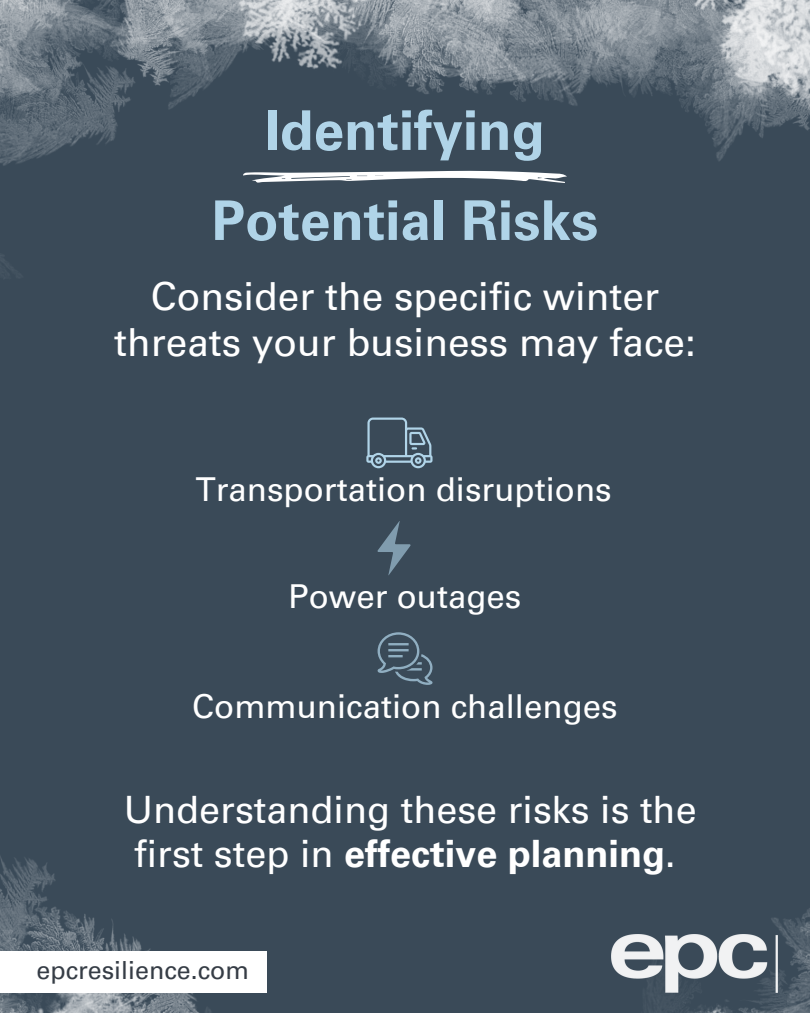
<style>
.page{position:relative;width:810px;height:1013px;background:#fff}
.page>*{position:absolute;margin:0;border:0;box-sizing:border-box;transform-origin:0 0}
.t1{font:700 54.8px/90px "Univers LT Pro 65";color:#b0d4e8;text-align:center}
.t2{font:38.8px/45.8px "Univers LT Pro 55 Roman";color:#fff;text-align:center}
.t3{font:37.8px/44.2px "Univers LT Pro 55 Roman";color:#fff}
.t4{font:33px "Univers LT Pro 55 Roman";color:#fff}
.t5{font:25px "Univers LT Pro 55 Roman";color:#363d46}
.s1{font-family:"Univers LT Pro 65";font-weight:700}
</style>
<div class="page">
<img style="left:0;top:0;width:810px;height:1012px">
<svg style="left:243px;top:171px;width:324px;height:12px"></svg>
<svg style="left:366px;top:417px;width:66px;height:51px;background:#586d7c"></svg>
<svg style="left:377px;top:521px;width:33px;height:54px;background:#4e6271"></svg>
<svg style="left:378px;top:632px;width:54px;height:52px;background:#4d6170"></svg>
<img style="left:612px;top:934px;width:165px;height:58px">
<div style="left:0;top:951px;width:266px;height:41px;background:#fff"></div>
<p class="t1" style="left:212px;top:93px;width:388px">Identifying<br>Potential Risks</p>
<p class="t2" style="left:114px;top:278px;width:583px">Consider the specific winter threats your business may face:</p>
<p class="t4" style="left:196px;top:477px;width:418px">Transportation disruptions</p>
<p class="t4" style="left:289px;top:584px;width:234px">Power outages</p>
<p class="t4" style="left:192px;top:694px;width:427px">Communication challenges</p>
<p class="t3" style="left:124px;top:792px;width:574px">Understanding these risks is the first step in <span class="s1">effective planning</span>.</p>
<p class="t5" style="left:37px;top:960px;width:214px">epcresilience.com</p>
</div>
